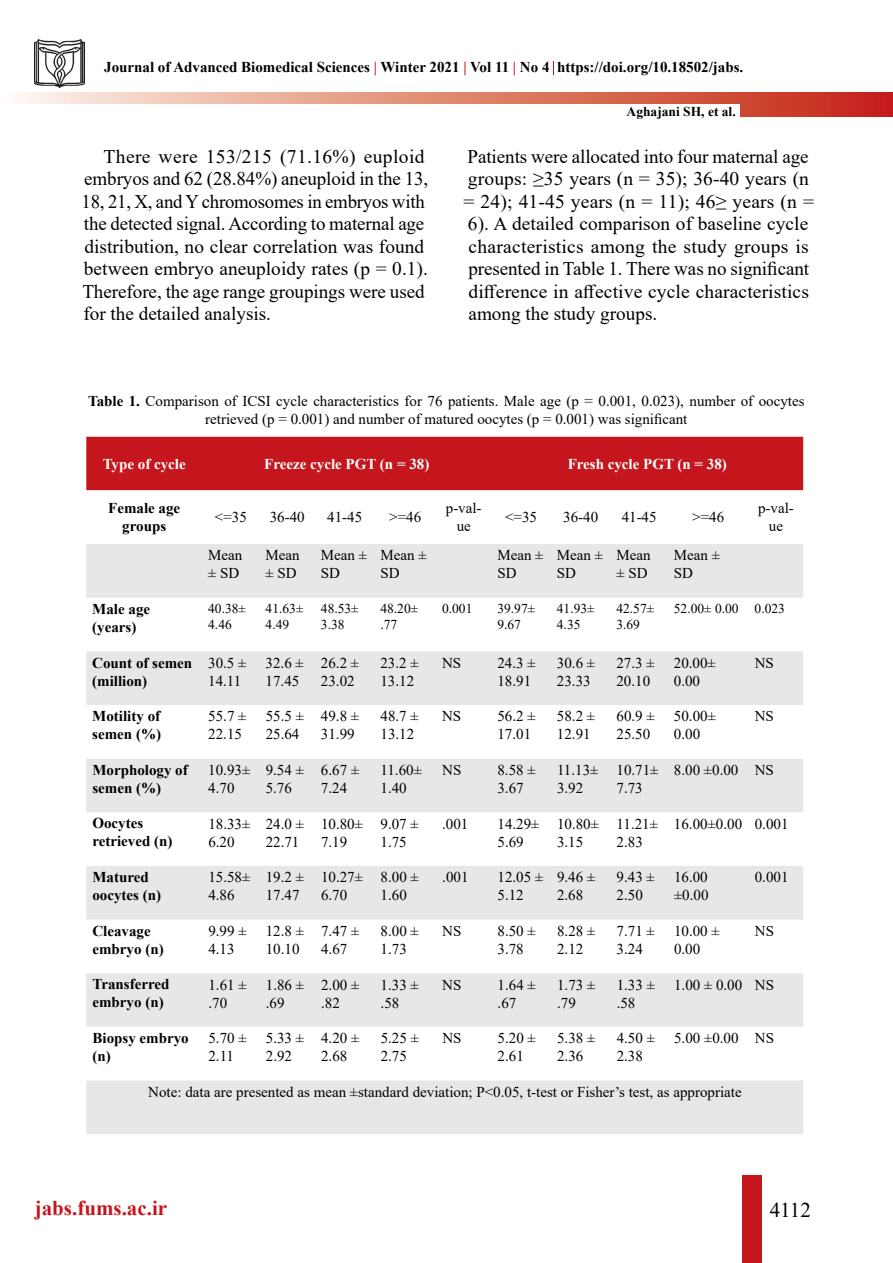
<style>
.page{position:relative;width:893px;height:1263px;background:#fff}
.page>*{position:absolute;margin:0;border:0;box-sizing:border-box;transform-origin:0 0}
.t1{font:700 21px "Times New Roman";color:#c4161c}
.t2{font:21px "Times New Roman";color:#000}
.t3{font:19.2px/22.5px "Times New Roman";color:#000}
.t4{font:15px/18px "Times New Roman";color:#000}
.t5{font:700 15px/18px "Times New Roman";color:#000}
.t6{font:700 15px "Times New Roman";color:#fff}
.t7{font:13.5px/16.2px "Times New Roman";color:#000}
.t8{font:700 13.5px "Times New Roman";color:#000}
.s1{color:#c4161c}
.s2{font-weight:700}
</style>
<div class="page">
<div style="left:743px;top:1175px;width:19px;height:88px;background:#c4161c"></div>
<img style="left:34px;top:40px;width:51px;height:47px">
<svg style="left:19px;top:92px;width:873px;height:24px;background:#dc7c6a"></svg>
<div style="left:0;top:104px;width:740px;height:79px;background:#fff"></div>
<svg style="left:892px;top:92px;width:1px;height:12px"></svg>
<svg style="left:553px;top:62px;width:1px;height:13px"></svg>
<div style="left:86px;top:437px;width:717px;height:53px;background:#c4161c"></div>
<svg style="left:86px;top:544px;width:717px;height:590px;fill:#e6e7e8"></svg>
<p class="t5" style="left:104px;top:57px;width:641px">Journal of Advanced Biomedical Sciences <span class="s1">|</span> Winter 2021 <span class="s1">|</span> Vol 11 <span class="s1">|</span> No 4 https://doi.org/10.18502/jabs.</p>
<p class="t8" style="left:627px;top:102px;width:111px">Aghajani SH, et al.</p>
<p class="t3" style="left:82px;top:144px;width:348px;text-indent:22px">There were 153/215 (71.16%) euploid embryos and 62 (28.84%) aneuploid in the 13, 18, 21, X, and Y chromosomes in embryos with the detected signal. According to maternal age distribution, no clear correlation was found between embryo aneuploidy rates (p = 0.1).<br>Therefore, the age range groupings were used for the detailed analysis.</p>
<p class="t3" style="left:463px;top:144px;width:352px">Patients were allocated into four maternal age groups: ≥35 years (n = 35); 36-40 years (n = 24); 41-45 years (n = 11); 46≥ years (n = 6). A detailed comparison of baseline cycle characteristics among the study groups is presented in Table 1. There was no significant difference in affective cycle characteristics among the study groups.</p>
<p class="t4" style="left:88px;top:391px;width:718px;text-align:center"><span class="s2">Table 1.</span> Comparison of ICSI cycle characteristics for 76 patients. Male age (p = 0.001, 0.023), number of oocytes retrieved (p = 0.001) and number of matured oocytes (p = 0.001) was significant</p>
<p class="t6" style="left:103px;top:453px;width:85px">Type of cycle</p>
<p class="t6" style="left:264px;top:453px;width:167px">Freeze cycle PGT (n = 38)</p>
<p class="t6" style="left:568px;top:453px;width:161px">Fresh cycle PGT (n = 38)</p>
<p class="t5" style="left:108px;top:499px;width:74px;text-align:center">Female age groups</p>
<p class="t4" style="left:215px;top:508px;width:33px">&lt;=35</p>
<p class="t4" style="left:270px;top:508px;width:36px">36-40</p>
<p class="t4" style="left:327px;top:508px;width:36px">41-45</p>
<p class="t4" style="left:389px;top:508px;width:33px">&gt;=46</p>
<p class="t4" style="left:446px;top:499px;width:37px;text-align:center">p-val&shy;ue</p>
<p class="t4" style="left:505px;top:508px;width:33px">&lt;=35</p>
<p class="t4" style="left:563px;top:508px;width:36px">36-40</p>
<p class="t4" style="left:622px;top:508px;width:36px">41-45</p>
<p class="t4" style="left:692px;top:508px;width:33px">&gt;=46</p>
<p class="t4" style="left:758px;top:499px;width:37px;text-align:center">p-val&shy;ue</p>
<p class="t4" style="left:208px;top:546px;width:36px">Mean ± SD</p>
<p class="t4" style="left:266px;top:546px;width:36px">Mean ± SD</p>
<p class="t4" style="left:321px;top:546px;width:48px">Mean ±<br>SD</p>
<p class="t4" style="left:380px;top:546px;width:48px">Mean ±<br>SD</p>
<p class="t4" style="left:497px;top:546px;width:48px">Mean ±<br>SD</p>
<p class="t4" style="left:557px;top:546px;width:48px">Mean ±<br>SD</p>
<p class="t4" style="left:616px;top:546px;width:36px">Mean ± SD</p>
<p class="t4" style="left:674px;top:546px;width:48px">Mean ±<br>SD</p>
<p class="t5" style="left:92px;top:599px;width:59px">Male age (years)</p>
<p class="t7" style="left:208px;top:600px;width:39px">40.38±<br>4.46</p>
<p class="t7" style="left:266px;top:600px;width:39px">41.63±<br>4.49</p>
<p class="t7" style="left:321px;top:600px;width:39px">48.53±<br>3.38</p>
<p class="t7" style="left:380px;top:600px;width:39px">48.20± .77</p>
<p class="t7" style="left:442px;top:600px;width:32px">0.001</p>
<p class="t7" style="left:497px;top:600px;width:39px">39.97±<br>9.67</p>
<p class="t7" style="left:557px;top:600px;width:39px">41.93±<br>4.35</p>
<p class="t7" style="left:616px;top:600px;width:39px">42.57±<br>3.69</p>
<p class="t7" style="left:674px;top:600px;width:113px">52.00± 0.00 0.023</p>
<p class="t5" style="left:92px;top:653px;width:101px">Count of semen (million)</p>
<p class="t4" style="left:208px;top:653px;width:40px">30.5 ±<br>14.11</p>
<p class="t4" style="left:266px;top:653px;width:40px">32.6 ±<br>17.45</p>
<p class="t4" style="left:321px;top:653px;width:40px">26.2 ±<br>23.02</p>
<p class="t4" style="left:380px;top:653px;width:40px">23.2 ±<br>13.12</p>
<p class="t4" style="left:442px;top:653px;width:21px">NS</p>
<p class="t4" style="left:497px;top:653px;width:40px">24.3 ±<br>18.91</p>
<p class="t4" style="left:557px;top:653px;width:40px">30.6 ±<br>23.33</p>
<p class="t4" style="left:616px;top:653px;width:40px">27.3 ±<br>20.10</p>
<p class="t4" style="left:674px;top:653px;width:43px">20.00±<br>0.00</p>
<p class="t4" style="left:755px;top:653px;width:21px">NS</p>
<p class="t5" style="left:92px;top:707px;width:70px">Motility of semen (%)</p>
<p class="t4" style="left:208px;top:707px;width:40px">55.7 ±<br>22.15</p>
<p class="t4" style="left:266px;top:707px;width:40px">55.5 ±<br>25.64</p>
<p class="t4" style="left:321px;top:707px;width:40px">49.8 ±<br>31.99</p>
<p class="t4" style="left:380px;top:707px;width:40px">48.7 ±<br>13.12</p>
<p class="t4" style="left:442px;top:707px;width:21px">NS</p>
<p class="t4" style="left:497px;top:707px;width:40px">56.2 ±<br>17.01</p>
<p class="t4" style="left:557px;top:707px;width:40px">58.2 ±<br>12.91</p>
<p class="t4" style="left:616px;top:707px;width:40px">60.9 ±<br>25.50</p>
<p class="t4" style="left:674px;top:707px;width:43px">50.00±<br>0.00</p>
<p class="t4" style="left:755px;top:707px;width:21px">NS</p>
<p class="t5" style="left:92px;top:760px;width:97px">Morphology of semen (%)</p>
<p class="t4" style="left:208px;top:760px;width:43px">10.93±<br>4.70</p>
<p class="t4" style="left:266px;top:760px;width:40px">9.54 ±<br>5.76</p>
<p class="t4" style="left:321px;top:760px;width:40px">6.67 ±<br>7.24</p>
<p class="t4" style="left:381px;top:760px;width:43px">11.60±<br>1.40</p>
<p class="t4" style="left:442px;top:760px;width:21px">NS</p>
<p class="t4" style="left:497px;top:760px;width:40px">8.58 ±<br>3.67</p>
<p class="t4" style="left:557px;top:760px;width:43px">11.13±<br>3.92</p>
<p class="t4" style="left:616px;top:760px;width:43px">10.71±<br>7.73</p>
<p class="t4" style="left:674px;top:760px;width:101px">8.00 ±0.00 NS</p>
<p class="t5" style="left:92px;top:814px;width:82px">Oocytes retrieved (n)</p>
<p class="t4" style="left:208px;top:814px;width:43px">18.33±<br>6.20</p>
<p class="t4" style="left:266px;top:814px;width:40px">24.0 ±<br>22.71</p>
<p class="t4" style="left:321px;top:814px;width:43px">10.80±<br>7.19</p>
<p class="t4" style="left:381px;top:814px;width:40px">9.07 ±<br>1.75</p>
<p class="t4" style="left:442px;top:814px;width:28px">.001</p>
<p class="t4" style="left:497px;top:814px;width:43px">14.29±<br>5.69</p>
<p class="t4" style="left:557px;top:814px;width:43px">10.80±<br>3.15</p>
<p class="t4" style="left:617px;top:814px;width:43px">11.21±<br>2.83</p>
<p class="t4" style="left:674px;top:814px;width:116px">16.00±0.00 0.001</p>
<p class="t5" style="left:92px;top:868px;width:70px">Matured oocytes (n)</p>
<p class="t4" style="left:208px;top:868px;width:43px">15.58±<br>4.86</p>
<p class="t4" style="left:266px;top:868px;width:40px">19.2 ±<br>17.47</p>
<p class="t4" style="left:321px;top:868px;width:43px">10.27±<br>6.70</p>
<p class="t4" style="left:381px;top:868px;width:40px">8.00 ±<br>1.60</p>
<p class="t4" style="left:442px;top:868px;width:28px">.001</p>
<p class="t4" style="left:497px;top:868px;width:47px">12.05 ±<br>5.12</p>
<p class="t4" style="left:557px;top:868px;width:40px">9.46 ±<br>2.68</p>
<p class="t4" style="left:617px;top:868px;width:40px">9.43 ±<br>2.50</p>
<p class="t4" style="left:674px;top:868px;width:36px">16.00 ±0.00</p>
<p class="t4" style="left:755px;top:868px;width:35px">0.001</p>
<p class="t5" style="left:92px;top:921px;width:73px">Cleavage embryo (n)</p>
<p class="t4" style="left:208px;top:921px;width:40px">9.99 ±<br>4.13</p>
<p class="t4" style="left:266px;top:921px;width:40px">12.8 ±<br>10.10</p>
<p class="t4" style="left:321px;top:921px;width:40px">7.47 ±<br>4.67</p>
<p class="t4" style="left:381px;top:921px;width:40px">8.00 ±<br>1.73</p>
<p class="t4" style="left:442px;top:921px;width:21px">NS</p>
<p class="t4" style="left:498px;top:921px;width:40px">8.50 ±<br>3.78</p>
<p class="t4" style="left:557px;top:921px;width:40px">8.28 ±<br>2.12</p>
<p class="t4" style="left:617px;top:921px;width:40px">7.71 ±<br>3.24</p>
<p class="t4" style="left:674px;top:921px;width:47px">10.00 ±<br>0.00</p>
<p class="t4" style="left:755px;top:921px;width:21px">NS</p>
<p class="t5" style="left:92px;top:975px;width:78px">Transferred embryo (n)</p>
<p class="t4" style="left:208px;top:975px;width:40px">1.61 ± .70</p>
<p class="t4" style="left:266px;top:975px;width:40px">1.86 ± .69</p>
<p class="t4" style="left:321px;top:975px;width:40px">2.00 ± .82</p>
<p class="t4" style="left:381px;top:975px;width:40px">1.33 ± .58</p>
<p class="t4" style="left:442px;top:975px;width:21px">NS</p>
<p class="t4" style="left:498px;top:975px;width:40px">1.64 ± .67</p>
<p class="t4" style="left:557px;top:975px;width:40px">1.73 ± .79</p>
<p class="t4" style="left:617px;top:975px;width:40px">1.33 ± .58</p>
<p class="t4" style="left:674px;top:975px;width:101px">1.00 ± 0.00 NS</p>
<p class="t5" style="left:93px;top:1028px;width:98px">Biopsy embryo (n)</p>
<p class="t4" style="left:208px;top:1029px;width:40px">5.70 ±<br>2.11</p>
<p class="t4" style="left:266px;top:1029px;width:40px">5.33 ±<br>2.92</p>
<p class="t4" style="left:321px;top:1029px;width:40px">4.20 ±<br>2.68</p>
<p class="t4" style="left:381px;top:1029px;width:40px">5.25 ±<br>2.75</p>
<p class="t4" style="left:442px;top:1029px;width:21px">NS</p>
<p class="t4" style="left:498px;top:1029px;width:40px">5.20 ±<br>2.61</p>
<p class="t4" style="left:557px;top:1029px;width:40px">5.38 ±<br>2.36</p>
<p class="t4" style="left:617px;top:1029px;width:40px">4.50 ±<br>2.38</p>
<p class="t4" style="left:674px;top:1029px;width:101px">5.00 ±0.00 NS</p>
<p class="t4" style="left:148px;top:1082px;width:595px">Note: data are presented as mean ±standard deviation; P&lt;0.05, t-test or Fisher’s test, as appropriate</p>
<h1 class="t1" style="left:35px;top:1193px;width:134px">jabs.fums.ac.ir</h1>
<h1 class="t2" style="left:770px;top:1195px;width:43px">4112</h1>
</div>
